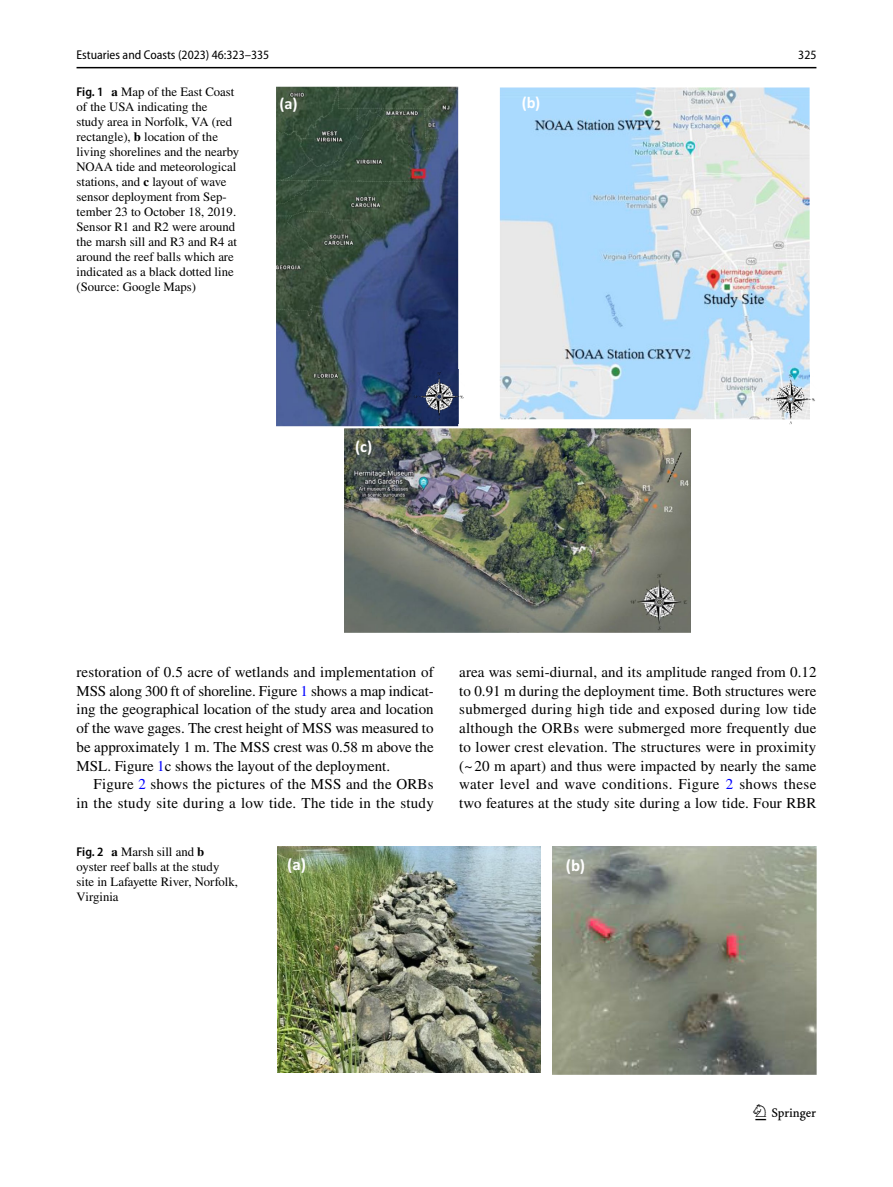
<style>
.page{position:relative;width:893px;height:1187px;background:#fff}
.page>*{position:absolute;margin:0;border:0;box-sizing:border-box;transform-origin:0 0}
.t1{font:22.5px "Springnew Regular 3";color:#000}
.t2{font:16.95px "Calibri Bold 2";color:#fff}
.t3{font:700 16.35px "Calibri";color:#fff}
.t4{font:15px/18.8px "STIX";letter-spacing:.01em;color:#000;text-align:justify}
.t5{font:12.75px/15px "STIX";color:#000}
.t6{font:semi-condensed 12.75px "Myriad Pro";color:#000}
.s1{font-family:"Myriad Pro";font-weight:600;font-stretch:semi-condensed}
.s2{font-weight:700}
.s3{color:#00f}
</style>
<div class="page">
<hr style="left:77px;top:67px;width:739px;height:1px;background:#000">
<img style="left:276px;top:87px;width:182px;height:339px">
<img style="left:500px;top:87px;width:310px;height:332px">
<img style="left:413px;top:369px;width:51px;height:54px">
<img style="left:765px;top:398px;width:50px;height:27px">
<img style="left:765px;top:372px;width:45px;height:47px">
<img style="left:344px;top:429px;width:347px;height:203px">
<img style="left:277px;top:846px;width:264px;height:226px">
<img style="left:552px;top:846px;width:264px;height:227px">
<p class="t6" style="left:77px;top:48px;width:194px">Estuaries and Coasts (2023) 46:323–335</p>
<p class="t6" style="left:798px;top:48px;width:20px">325</p>
<p class="t5" style="left:77px;top:85px;width:164px"><span class="s1">Fig. 1</span> <span class="s2">a</span> Map of the East Coast of the USA indicating the<br>study area in Norfolk, VA (red rectangle), <span class="s2">b</span> location of the living shorelines and the nearby<br>NOAA tide and meteorological stations, and <span class="s2">c</span> layout of wave sensor deployment from Sep&shy;tember 23 to October 18, 2019.<br>Sensor R1 and R2 were around the marsh sill and R3 and R4 at around the reef balls which are indicated as a black dotted line (Source: Google Maps)</p>
<p class="t3" style="left:280px;top:92px;width:19px">(a)</p>
<p class="t3" style="left:522px;top:91px;width:20px">(b)</p>
<p class="t3" style="left:355px;top:434px;width:19px">(c)</p>
<p class="t4" style="left:77px;top:663px;width:359px">restoration of 0.5 acre of wetlands and implementation of MSS along 300 ft of shoreline. Figure <span class="s3">1</span> shows a map indicat&shy;ing the geographical location of the study area and location of the wave gages. The crest height of MSS was measured to be approximately 1 m. The MSS crest was 0.58 m above the MSL. Figure <span class="s3">1</span>c shows the layout of the deployment.</p>
<p class="t4" style="left:77px;top:776px;width:359px;text-align:right">Figure <span class="s3">2</span> shows the pictures of the MSS and the ORBs<br>in the study site during a low tide. The tide in the study</p>
<p class="t4" style="left:459px;top:663px;width:359px">area was semi-diurnal, and its amplitude ranged from 0.12 to 0.91 m during the deployment time. Both structures were submerged during high tide and exposed during low tide although the ORBs were submerged more frequently due to lower crest elevation. The structures were in proximity (~ 20 m apart) and thus were impacted by nearly the same water level and wave conditions. Figure <span class="s3">2</span> shows these two features at the study site during a low tide. Four RBR</p>
<p class="t5" style="left:77px;top:844px;width:163px"><span class="s1">Fig. 2</span> <span class="s2">a</span> Marsh sill and <span class="s2">b </span>oyster reef balls at the study site in Lafayette River, Norfolk,<br>Virginia</p>
<p class="t2" style="left:287px;top:852px;width:20px">(a)</p>
<p class="t2" style="left:566px;top:853px;width:21px">(b)</p>
<h1 class="t1" style="left:755px;top:1104px;width:62px">1 3</h1>
</div>
